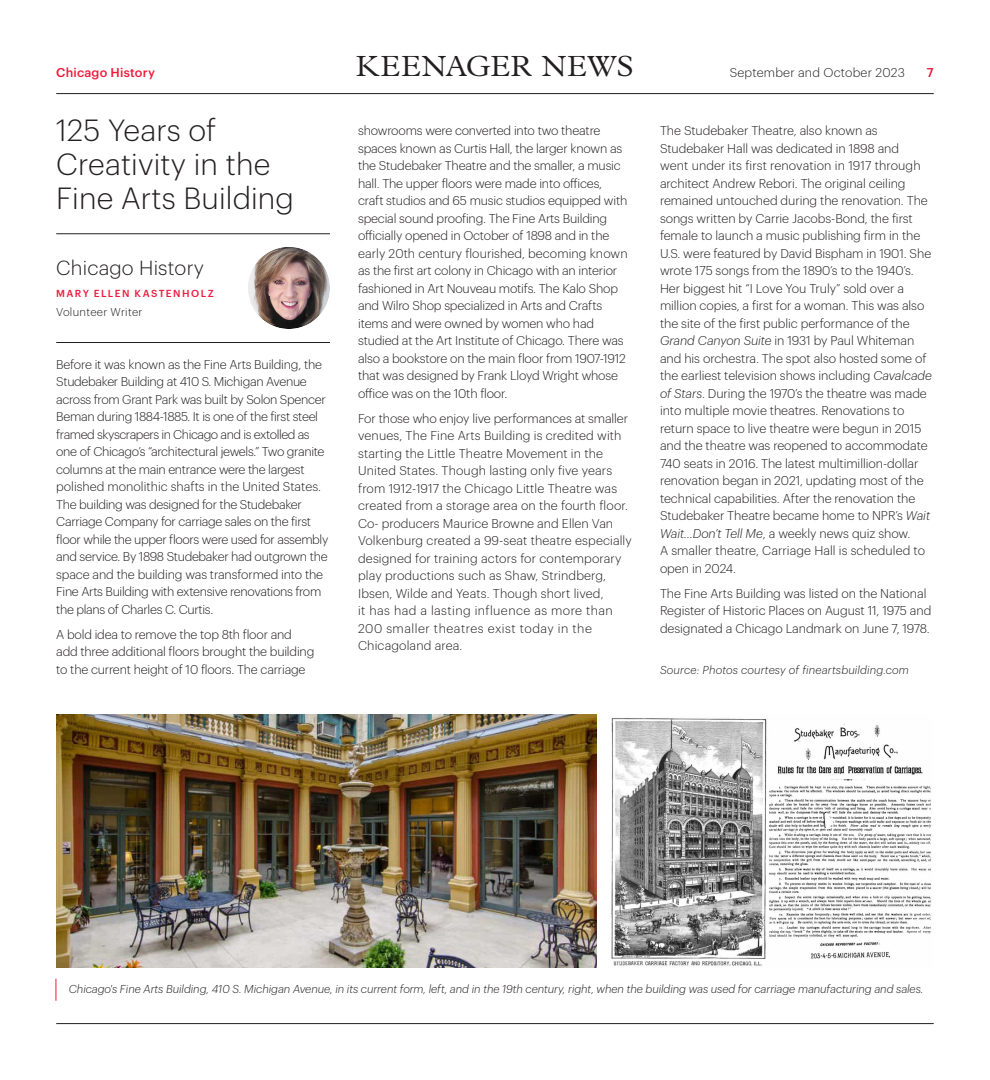
<style>
.page{position:relative;width:990px;height:1080px;background:#fff}
.page>*{position:absolute;margin:0;border:0;box-sizing:border-box;transform-origin:0 0}
.t1{font:300 30px/33.8px "Graphik";letter-spacing:.005em;color:#231f20}
.t2{font:300 29.38px "Plantin MT Pro";letter-spacing:.025em;color:#231f20}
.t3{font:300 20px "Graphik";letter-spacing:.01em;color:#231f20}
.t4{font:300 12.5px/17.5px "Graphik";letter-spacing:-.01em;color:#231f20}
.t5{font:300 12.5px/17.5px "Graphik";letter-spacing:.01em;color:#231f20}
.t6{font:300 12.5px "Graphik";letter-spacing:.015em;color:#231f20}
.t7{font:500 12.5px "Graphik";letter-spacing:.015em;color:#ed1a3b}
.t8{font:italic 300 11.25px "Graphik";letter-spacing:-.005em;color:#231f20}
.t9{font:italic 300 11.25px "Graphik";letter-spacing:.015em;color:#231f20}
.t10{font:300 11.25px "Graphik";letter-spacing:.025em;color:#231f20}
.t11{font:500 10px "Graphik";letter-spacing:.14em;color:#ed1a3b}
.s1{font-style:italic}
</style>
<div class="page">
<hr style="left:56px;top:93px;width:878px;height:1px;background:#231f20">
<hr style="left:56px;top:1023px;width:878px;height:1px;background:#231f20">
<hr style="left:56px;top:234px;width:274px;height:1px;background:#231f20">
<hr style="left:56px;top:342px;width:274px;height:1px;background:#231f20">
<img style="left:248px;top:247px;width:82px;height:82px;border-radius:41px">
<img style="left:56px;top:715px;width:540px;height:253px">
<img style="left:611px;top:718px;width:320px;height:248px">
<svg style="left:56px;top:979px;width:1px;height:22px"></svg>
<p class="t7" style="left:56px;top:63px;width:100px">Chicago History</p>
<p class="t2" style="left:356px;top:50px;width:279px">KEENAGER NEWS</p>
<p class="t6" style="left:730px;top:64px;width:177px">September and October 2023</p>
<p class="t7" style="left:927px;top:63px;width:8px">7</p>
<p class="t1" style="left:56px;top:111px;width:239px">125 Years of<br>Creativity in the<br>Fine Arts Building</p>
<p class="t4" style="left:358px;top:121px;width:271px">showrooms were converted into two theatre spaces known as Curtis Hall, the larger known as the Studebaker Theatre and the smaller, a music hall. The upper floors were made into offices, craft studios and 65 music studios equipped with special sound proofing. The Fine Arts Building officially opened in October of 1898 and in the early 20th century flourished, becoming known as the first art colony in Chicago with an interior fashioned in Art Nouveau motifs. The Kalo Shop and Wilro Shop specialized in Arts and Crafts items and were owned by women who had studied at the Art Institute of Chicago. There was also a bookstore on the main floor from 1907-1912 that was designed by Frank Lloyd Wright whose office was on the 10th floor.</p>
<p class="t5" style="left:358px;top:409px;width:275px">For those who enjoy live performances at smaller venues, The Fine Arts Building is credited with starting the Little Theatre Movement in the United States. Though lasting only five years from 1912-1917 the Chicago Little Theatre was created from a storage area on the fourth floor.<br>Co- producers Maurice Browne and Ellen Van Volkenburg created a 99-seat theatre especially designed for training actors for contemporary play productions such as Shaw, Strindberg, Ibsen, Wilde and Yeats. Though short lived,<br>it has had a lasting influence as more than 200 smaller theatres exist today in the Chicagoland area.</p>
<p class="t4" style="left:660px;top:121px;width:273px">The Studebaker Theatre, also known as Studebaker Hall was dedicated in 1898 and<br>went under its first renovation in 1917 through architect Andrew Rebori. The original ceiling remained untouched during the renovation. The songs written by Carrie Jacobs-Bond, the first female to launch a music publishing firm in the U.S. were featured by David Bispham in 1901. She wrote 175 songs from the 1890’s to the 1940’s.<br>Her biggest hit “I Love You Truly” sold over a million copies, a first for a woman. This was also the site of the first public performance of the <span class="s1">Grand Canyon Suite</span> in 1931 by Paul Whiteman and his orchestra. The spot also hosted some of the earliest television shows including <span class="s1">Cavalcade of Stars</span>. During the 1970’s the theatre was made into multiple movie theatres. Renovations to return space to live theatre were begun in 2015 and the theatre was reopened to accommodate 740 seats in 2016. The latest multimillion-dollar renovation began in 2021, updating most of the technical capabilities. After the renovation the Studebaker Theatre became home to NPR’s <span class="s1">Wait Wait…Don’t Tell Me</span>, a weekly news quiz show.<br>A smaller theatre, Carriage Hall is scheduled to open in 2024.</p>
<p class="t4" style="left:660px;top:584px;width:273px">The Fine Arts Building was listed on the National<br>Register of Historic Places on August 11, 1975 and designated a Chicago Landmark on June 7, 1978.</p>
<p class="t9" style="left:660px;top:662px;width:250px">Source: Photos courtesy of fineartsbuilding.com</p>
<p class="t3" style="left:56px;top:253px;width:149px">Chicago History</p>
<p class="t11" style="left:56px;top:286px;width:159px">MARY ELLEN KASTENHOLZ</p>
<p class="t10" style="left:56px;top:304px;width:88px">Volunteer Writer</p>
<p class="t4" style="left:56px;top:354px;width:274px">Before it was known as the Fine Arts Building, the Studebaker Building at 410 S. Michigan Avenue across from Grant Park was built by Solon Spencer Beman during 1884-1885. It is one of the first steel framed skyscrapers in Chicago and is extolled as one of Chicago’s “architectural jewels.” Two granite columns at the main entrance were the largest polished monolithic shafts in the United States.<br>The building was designed for the Studebaker Carriage Company for carriage sales on the first floor while the upper floors were used for assembly and service. By 1898 Studebaker had outgrown the space and the building was transformed into the Fine Arts Building with extensive renovations from the plans of Charles C. Curtis.</p>
<p class="t4" style="left:56px;top:624px;width:260px">A bold idea to remove the top 8th floor and add three additional floors brought the building to the current height of 10 floors. The carriage</p>
<p class="t8" style="left:69px;top:981px;width:856px">Chicago's Fine Arts Building, 410 S. Michigan Avenue, in its current form, left, and in the 19th century, right, when the building was used for carriage manufacturing and sales.</p>
</div>
